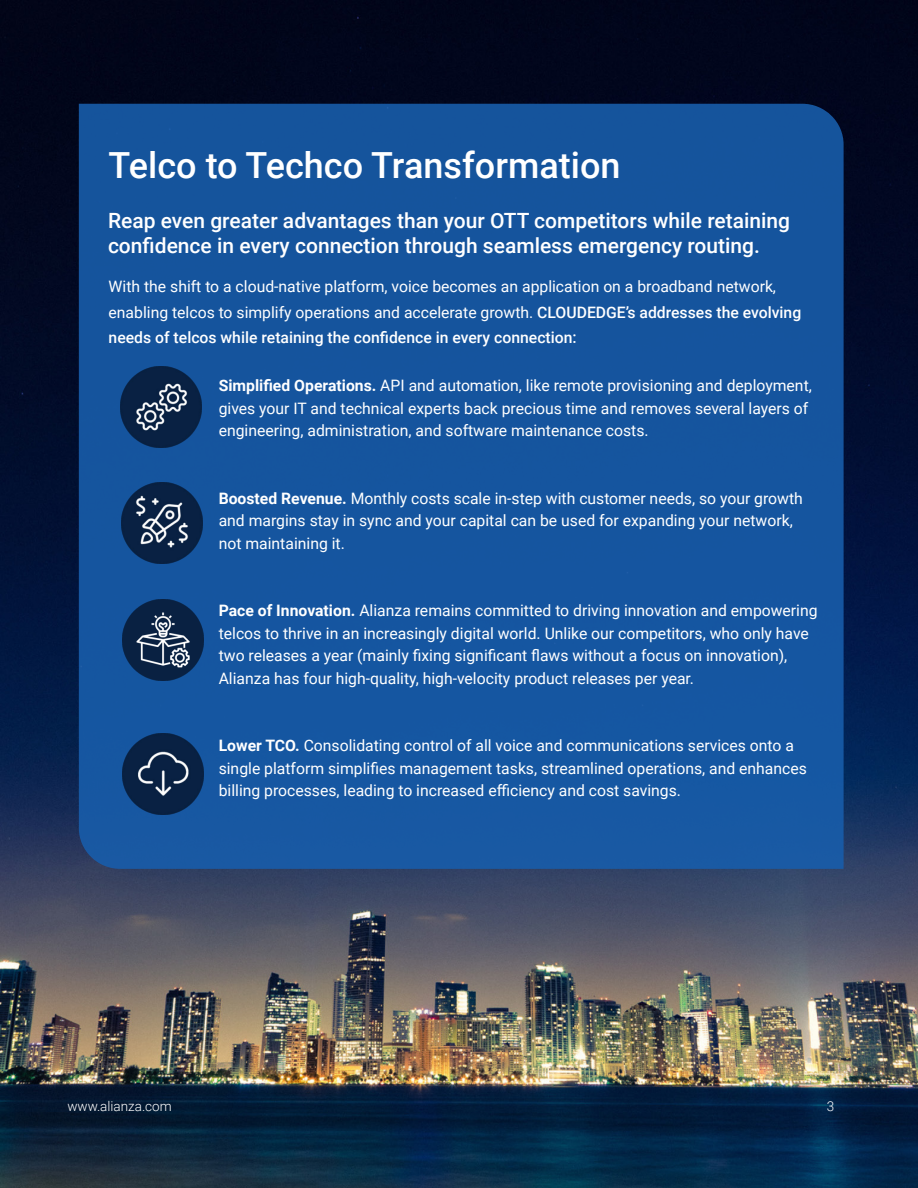
<style>
.page{position:relative;width:918px;height:1188px;background:#fff}
.page>*{position:absolute;margin:0;border:0;box-sizing:border-box;transform-origin:0 0}
.Headline_01{font:500 36px "Roboto";color:#fff}
.t1{font:500 21px/25.5px "Roboto";color:#fff}
.t2{font:15.75px/22.5px "Roboto";color:#fff}
.t3{font:300 13.5px "Roboto";color:#fff}
.s1{font-weight:500}
.s2{font-weight:700}
</style>
<div class="page">
<img style="left:1px;top:1px;width:916px;height:1186px">
<div style="left:79px;top:104px;width:765px;height:765px;background:#15559f"></div>
<img style="left:120px;top:366px;width:81px;height:81px">
<img style="left:122px;top:482px;width:81px;height:81px">
<img style="left:123px;top:599px;width:81px;height:81px">
<img style="left:123px;top:734px;width:81px;height:81px">
<p class="Headline_01" style="left:109px;top:140px;width:513px">Telco to Techco Transformation</p>
<p class="t1" style="left:108px;top:207px;width:684px">Reap even greater advantages than your OTT competitors while retaining confidence in every connection through seamless emergency routing.</p>
<p class="t2" style="left:109px;top:273px;width:694px;line-height:25.5px">With the shift to a cloud-native platform, voice becomes an application on a broadband network, enabling telcos to simplify operations and accelerate growth. <span class="s1">CLOUDEDGE’s addresses the evolving needs of telcos while retaining the confidence in every connection:</span></p>
<p class="t2" style="left:219px;top:374px;width:595px"><span class="s2">Simplified Operations.</span> API and automation, like remote provisioning and deployment, gives your IT and technical experts back precious time and removes several layers of engineering, administration, and software maintenance costs.</p>
<p class="t2" style="left:219px;top:486px;width:586px"><span class="s2">Boosted Revenue.</span> Monthly costs scale in-step with customer needs, so your growth and margins stay in sync and your capital can be used for expanding your network, not maintaining it.</p>
<p class="t2" style="left:219px;top:599px;width:600px"><span class="s2">Pace of Innovation.</span> Alianza remains committed to driving innovation and empowering telcos to thrive in an increasingly digital world. Unlike our competitors, who only have two releases a year (mainly fixing significant flaws without a focus on innovation), Alianza has four high-quality, high-velocity product releases per year.</p>
<p class="t2" style="left:219px;top:734px;width:590px"><span class="s2">Lower TCO.</span> Consolidating control of all voice and communications services onto a single platform simplifies management tasks, streamlined operations, and enhances billing processes, leading to increased efficiency and cost savings.</p>
<p class="t3" style="left:67px;top:1096px;width:106px">www.alianza.com</p>
<p class="t3" style="left:827px;top:1096px;width:9px">3</p>
</div>
